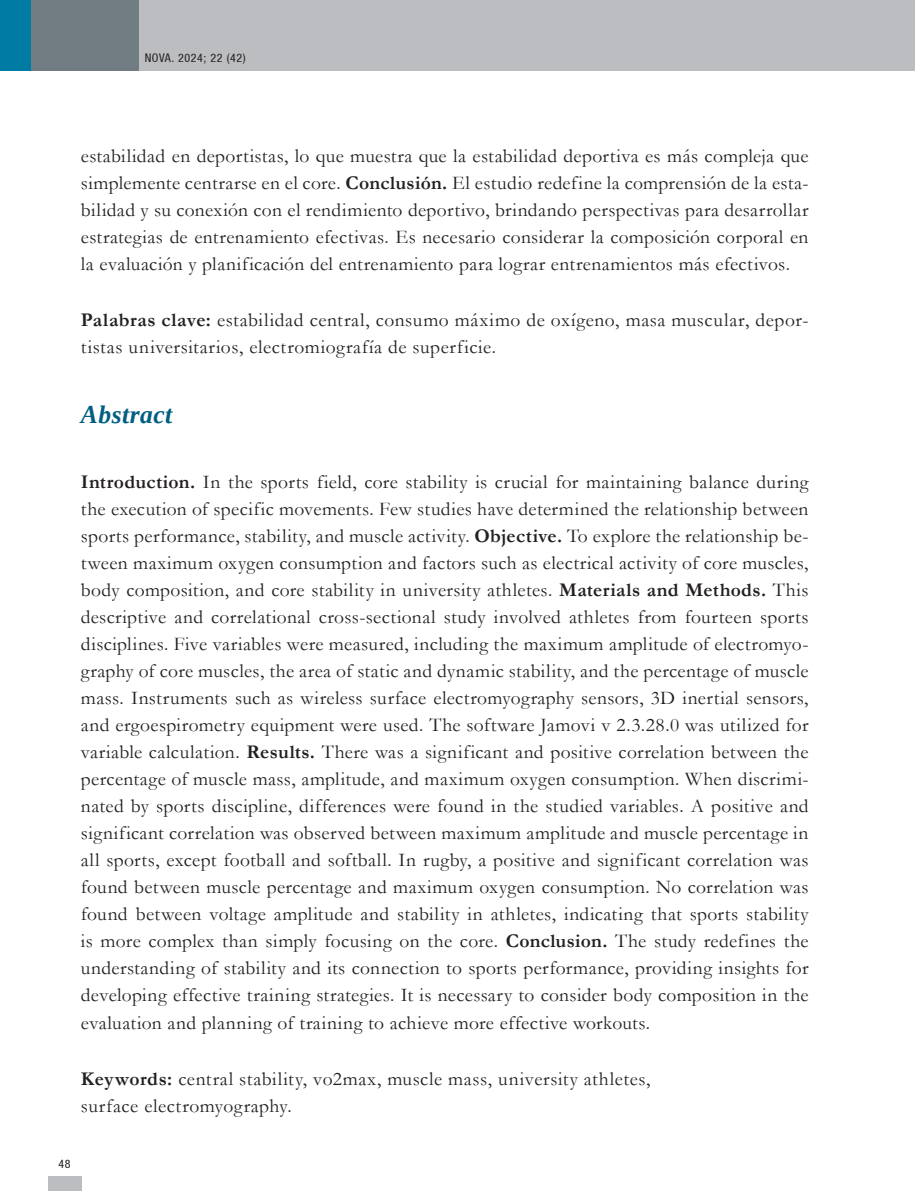
<style>
.page{position:relative;width:915px;height:1191px;background:#fff}
.page>*{position:absolute;margin:0;border:0;box-sizing:border-box;transform-origin:0 0}
.titulo_2do_nivel{font:italic 700 25.5px "Liberation Serif";letter-spacing:.02em;color:#005f80}
.t1{font:19.5px/27px "Garamond";letter-spacing:.03em;color:#231f20;text-align:justify}
.t2{font:condensed 12px "Helvetica 57";letter-spacing:.05em;color:#231f20}
.s1{font-weight:700}
</style>
<div class="page">
<div style="left:0;top:0;width:914px;height:71px;background:#bcbdc0"></div>
<div style="left:0;top:0;width:138px;height:71px;background:#717d83"></div>
<div style="left:0;top:0;width:31px;height:71px;background:#007ca4"></div>
<div style="left:48px;top:1175px;width:33px;height:16px;background:#bcbdc0"></div>
<p class="t2" style="left:145px;top:51px;width:103px">NOVA. 2024; 22 (42)</p>
<p class="t1" style="left:81px;top:141px;width:729px">estabilidad en deportistas, lo que muestra que la estabilidad deportiva es más compleja que simplemente centrarse en el core. <span class="s1">Conclusión.</span> El estudio redefine la comprensión de la esta&shy;bilidad y su conexión con el rendimiento deportivo, brindando perspectivas para desarrollar estrategias de entrenamiento efectivas. Es necesario considerar la composición corporal en la evaluación y planificación del entrenamiento para lograr entrenamientos más efectivos.</p>
<p class="t1" style="left:81px;top:306px;width:729px"><span class="s1">Palabras clave:</span> estabilidad central, consumo máximo de oxígeno, masa muscular, depor&shy;tistas universitarios, electromiografía de superficie.</p>
<p class="titulo_2do_nivel" style="left:81px;top:398px;width:93px">Abstract</p>
<p class="t1" style="left:81px;top:468px;width:729px"><span class="s1">Introduction.</span> In the sports field, core stability is crucial for maintaining balance during the execution of specific movements. Few studies have determined the relationship between sports performance, stability, and muscle activity. <span class="s1">Objective.</span> To explore the relationship be&shy;tween maximum oxygen consumption and factors such as electrical activity of core muscles, body composition, and core stability in university athletes. <span class="s1">Materials and Methods.</span> This descriptive and correlational cross-sectional study involved athletes from fourteen sports disciplines. Five variables were measured, including the maximum amplitude of electromyo&shy;graphy of core muscles, the area of static and dynamic stability, and the percentage of muscle mass. Instruments such as wireless surface electromyography sensors, 3D inertial sensors, and ergoespirometry equipment were used. The software Jamovi v 2.3.28.0 was utilized for variable calculation. <span class="s1">Results.</span> There was a significant and positive correlation between the percentage of muscle mass, amplitude, and maximum oxygen consumption. When discrimi&shy;nated by sports discipline, differences were found in the studied variables. A positive and significant correlation was observed between maximum amplitude and muscle percentage in all sports, except football and softball. In rugby, a positive and significant correlation was found between muscle percentage and maximum oxygen consumption. No correlation was found between voltage amplitude and stability in athletes, indicating that sports stability is more complex than simply focusing on the core. <span class="s1">Conclusion.</span> The study redefines the understanding of stability and its connection to sports performance, providing insights for developing effective training strategies. It is necessary to consider body composition in the evaluation and planning of training to achieve more effective workouts.</p>
<p class="t1" style="left:81px;top:1065px;width:571px"><span class="s1">Keywords:</span> central stability, vo2max, muscle mass, university athletes, surface electromyography.</p>
<p class="t2" style="left:59px;top:1156px;width:14px">48</p>
</div>
